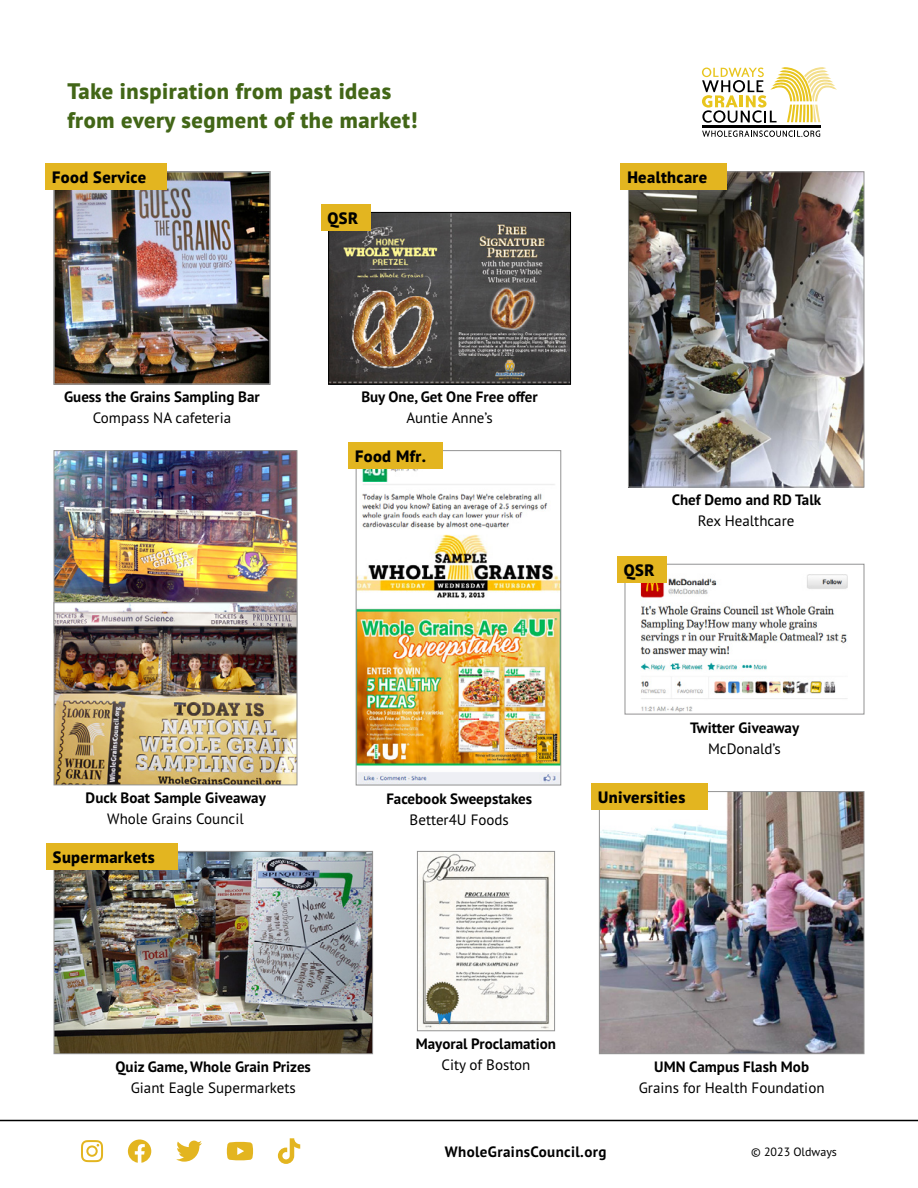
<style>
.page{position:relative;width:918px;height:1188px;background:#fff}
.page>*{position:absolute;margin:0;border:0;box-sizing:border-box;transform-origin:0 0}
.t1{font:800 22.5px/28.5px "PT Sans Pro";letter-spacing:.025em;color:#426617}
.Green_Intro_Text{font:800 16.5px "PT Sans Pro";letter-spacing:.025em;color:#000}
.Body_Text{font:700 15px "PT Sans Pro";color:#000}
.Body_Text-2{font:15px "PT Sans Pro";color:#000}
.Body_Text-3{font:700 15px "PT Sans Pro";letter-spacing:.025em;color:#000}
.t2{font:12px "PT Sans Pro";color:#000}
</style>
<div class="page">
<hr style="left:702px;top:125px;width:118px;height:3px;background:#000">
<svg style="left:702px;top:130px;width:118px;height:7px"></svg>
<svg style="left:702px;top:67px;width:135px;height:56px"></svg>
<hr style="left:0;top:1120px;width:918px;height:1px;background:#000">
<svg style="left:128px;top:1139px;width:23px;height:24px"></svg>
<svg style="left:81px;top:1140px;width:22px;height:22px"></svg>
<svg style="left:176px;top:1141px;width:26px;height:21px"></svg>
<svg style="left:227px;top:1142px;width:26px;height:18px"></svg>
<svg style="left:278px;top:1138px;width:22px;height:26px"></svg>
<img style="left:56px;top:174px;width:212px;height:208px">
<div style="left:53px;top:171px;width:218px;height:214px;border:2px solid #939393"></div>
<img style="left:56px;top:452px;width:239px;height:150px">
<div style="left:54px;top:450px;width:243px;height:183px;border:1px solid #939393"></div>
<img style="left:56px;top:604px;width:239px;height:179px">
<div style="left:54px;top:602px;width:243px;height:183px;border:1px solid #939393"></div>
<img style="left:56px;top:853px;width:315px;height:199px">
<div style="left:54px;top:851px;width:319px;height:203px;border:1px solid #939393"></div>
<img style="left:601px;top:793px;width:261px;height:259px">
<div style="left:599px;top:791px;width:265px;height:263px;border:1px solid #939393"></div>
<img style="left:419px;top:853px;width:134px;height:176px">
<div style="left:417px;top:851px;width:138px;height:180px;border:1px solid #939393"></div>
<img style="left:358px;top:469px;width:201px;height:314px">
<div style="left:356px;top:450px;width:205px;height:335px;border:1px solid #939393"></div>
<img style="left:640px;top:574px;width:208px;height:138px">
<div style="left:625px;top:564px;width:239px;height:150px;border:1px solid #939393"></div>
<img style="left:330px;top:214px;width:239px;height:169px">
<div style="left:328px;top:212px;width:243px;height:173px;border:1px solid #000"></div>
<img style="left:630px;top:173px;width:232px;height:312px">
<div style="left:628px;top:171px;width:236px;height:316px;border:1px solid #939393"></div>
<div style="left:45px;top:164px;width:122px;height:26px;background:#e3b520"></div>
<div style="left:348px;top:443px;width:95px;height:26px;background:#e3b520"></div>
<div style="left:621px;top:164px;width:106px;height:26px;background:#e3b520"></div>
<div style="left:321px;top:205px;width:49px;height:26px;background:#e3b520"></div>
<div style="left:617px;top:556px;width:50px;height:27px;background:#e3b520"></div>
<div style="left:46px;top:844px;width:132px;height:26px;background:#e3b520"></div>
<div style="left:592px;top:784px;width:116px;height:26px;background:#e3b520"></div>
<h1 class="t1" style="left:68px;top:77px;width:351px">Take inspiration from past ideas from every segment of the market!</h1>
<p class="Green_Intro_Text" style="left:52px;top:166px;width:95px">Food Service</p>
<p class="Green_Intro_Text" style="left:327px;top:207px;width:32px">QSR</p>
<p class="Green_Intro_Text" style="left:627px;top:167px;width:81px">Healthcare</p>
<p class="Body_Text" style="left:64px;top:387px;width:197px">Guess the Grains Sampling Bar</p>
<p class="Body_Text-2" style="left:93px;top:408px;width:140px">Compass NA cafeteria</p>
<p class="Body_Text" style="left:86px;top:788px;width:182px">Duck Boat Sample Giveaway</p>
<p class="Body_Text-2" style="left:107px;top:809px;width:138px">Whole Grains Council</p>
<p class="Green_Intro_Text" style="left:53px;top:846px;width:103px">Supermarkets</p>
<p class="Body_Text" style="left:361px;top:387px;width:178px">Buy One, Get One Free offer</p>
<p class="Body_Text-2" style="left:406px;top:408px;width:88px">Auntie Anne’s</p>
<p class="Green_Intro_Text" style="left:355px;top:445px;width:73px">Food Mfr.</p>
<p class="Body_Text" style="left:386px;top:789px;width:147px">Facebook Sweepstakes</p>
<p class="Body_Text-2" style="left:410px;top:810px;width:101px">Better4U Foods</p>
<p class="Green_Intro_Text" style="left:624px;top:559px;width:32px">QSR</p>
<p class="Body_Text" style="left:672px;top:490px;width:151px">Chef Demo and RD Talk</p>
<p class="Body_Text-2" style="left:698px;top:511px;width:98px">Rex Healthcare</p>
<p class="Body_Text" style="left:690px;top:718px;width:110px">Twitter Giveaway</p>
<p class="Body_Text-2" style="left:708px;top:739px;width:74px">McDonald’s</p>
<p class="Green_Intro_Text" style="left:598px;top:786px;width:89px">Universities</p>
<p class="Body_Text" style="left:116px;top:1057px;width:197px">Quiz Game, Whole Grain Prizes</p>
<p class="Body_Text-2" style="left:131px;top:1078px;width:167px">Giant Eagle Supermarkets</p>
<p class="Body_Text" style="left:416px;top:1034px;width:142px">Mayoral Proclamation</p>
<p class="Body_Text-2" style="left:441px;top:1055px;width:91px">City of Boston</p>
<p class="Body_Text" style="left:654px;top:1057px;width:156px">UMN Campus Flash Mob</p>
<p class="Body_Text-2" style="left:639px;top:1078px;width:187px">Grains for Health Foundation</p>
<p class="Body_Text-3" style="left:445px;top:1142px;width:163px">WholeGrainsCouncil.org</p>
<p class="t2" style="left:751px;top:1144px;width:87px">© 2023 Oldways</p>
</div>
